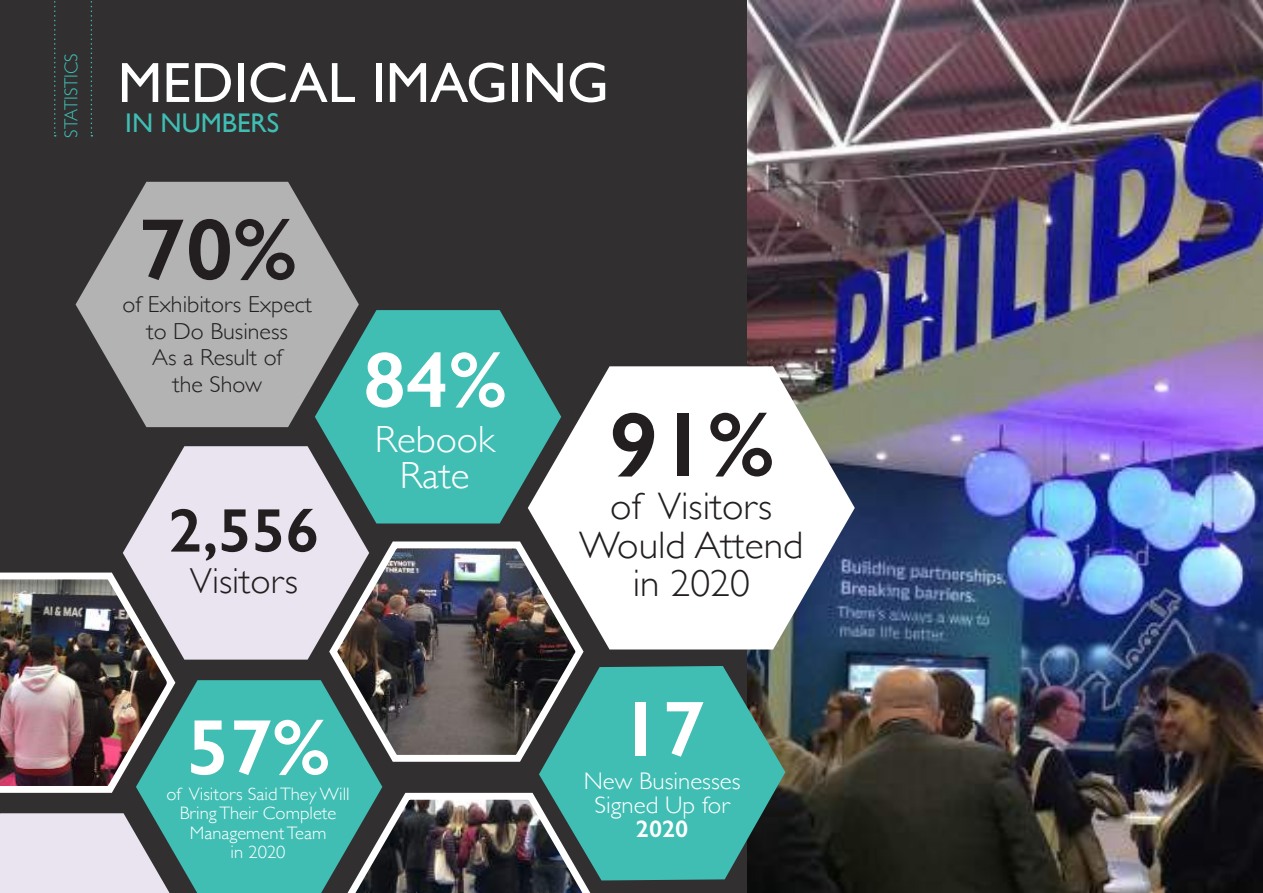
<style>
.page{position:relative;width:1263px;height:893px;background:#312f30}
.page>*{position:absolute;margin:0;border:0;box-sizing:border-box;transform-origin:0 0}
.t1{font:600 91.2px "Gill Sans";color:#231f20}
.t2{font:600 87.45px "Gill Sans";color:#231f20}
.t3{font:600 79.05px "Gill Sans";color:#fff}
.t4{font:600 61.8px "Gill Sans";color:#231f20}
.t5{font:57px "Gill Sans";color:#fff}
.t6{font:300 38.25px/38.2px "Gill Sans";color:#231f20;text-align:center}
.t7{font:300 37.8px/36px "Gill Sans";color:#fff;text-align:center}
.t8{font:300 36px "Gill Sans";color:#231f20}
.t9{font:27px "Gill Sans";color:#40beb4}
.t10{font:300 24px/24px "Gill Sans";color:#fff;text-align:center}
.t11{font:600 24px "Gill Sans";color:#fff}
.t12{font:300 23.1px/26.4px "Gill Sans";color:#231f20;text-align:center}
.t13{font:300 18.9px "Gill Sans";color:#40beb4;scale:.95 1}
.t14{font:300 18px/19.5px "Gill Sans";color:#fff;text-align:center}
</style>
<div class="page">
<img style="left:747px;top:0;width:516px;height:893px">
<img style="left:382px;top:787px;width:209px;height:106px">
<svg style="left:536px;top:366px;width:319px;height:283px;fill:#fff"></svg>
<svg style="left:123px;top:446px;width:236px;height:214px;fill:#eae4f0"></svg>
<svg style="left:315px;top:310px;width:246px;height:213px;fill:#40beb4"></svg>
<svg style="left:76px;top:182px;width:283px;height:245px;fill:#b3b3b3"></svg>
<svg style="left:54px;top:1px;width:2px;height:136px"></svg>
<svg style="left:91px;top:1px;width:1px;height:136px"></svg>
<img style="left:0;top:567px;width:179px;height:226px">
<div style="left:0;top:813px;width:136px;height:80px;background:#eae4f0"></div>
<svg style="left:539px;top:666px;width:246px;height:214px;fill:#40beb4"></svg>
<svg style="left:136px;top:680px;width:246px;height:213px;fill:#40beb4"></svg>
<img style="left:325px;top:535px;width:262px;height:230px">
<p class="t13" style="left:56px;top:138px;width:90px;rotate:-90deg">STATISTICS</p>
<h3 class="t5" style="left:118px;top:49px;width:493px">MEDICAL IMAGING</h3>
<h3 class="t9" style="left:125px;top:107px;width:156px">IN NUMBERS</h3>
<h2 class="t2" style="left:138px;top:197px;width:160px">70%</h2>
<p class="t12" style="left:122px;top:290px;width:191px">of Exhibitors Expect to Do Business<br>As a Result of<br>the Show</p>
<h3 class="t4" style="left:168px;top:493px;width:152px">2,556</h3>
<h3 class="t8" style="left:190px;top:553px;width:109px">Visitors</h3>
<h3 class="t3" style="left:363px;top:332px;width:145px">84%</h3>
<h3 class="t7" style="left:375px;top:419px;width:122px">Rebook<br>Rate</h3>
<h3 class="t3" style="left:186px;top:700px;width:145px">57%</h3>
<p class="t14" style="left:180px;top:803px;width:158px">Bring Their Complete<br>Management Team<br>in 2020</p>
<p class="t14" style="left:167px;top:783px;width:185px">of Visitors Said They Will</p>
<h1 class="t1" style="left:608px;top:390px;width:167px">91%</h1>
<h3 class="t6" style="left:579px;top:486px;width:226px">of Visitors<br>Would Attend in 2020</h3>
<h3 class="t3" style="left:619px;top:681px;width:88px">17</h3>
<h3 class="t10" style="left:584px;top:768px;width:158px">New Businesses<br>Signed Up for</h3>
<h3 class="t11" style="left:636px;top:814px;width:54px">2020</h3>
</div>
